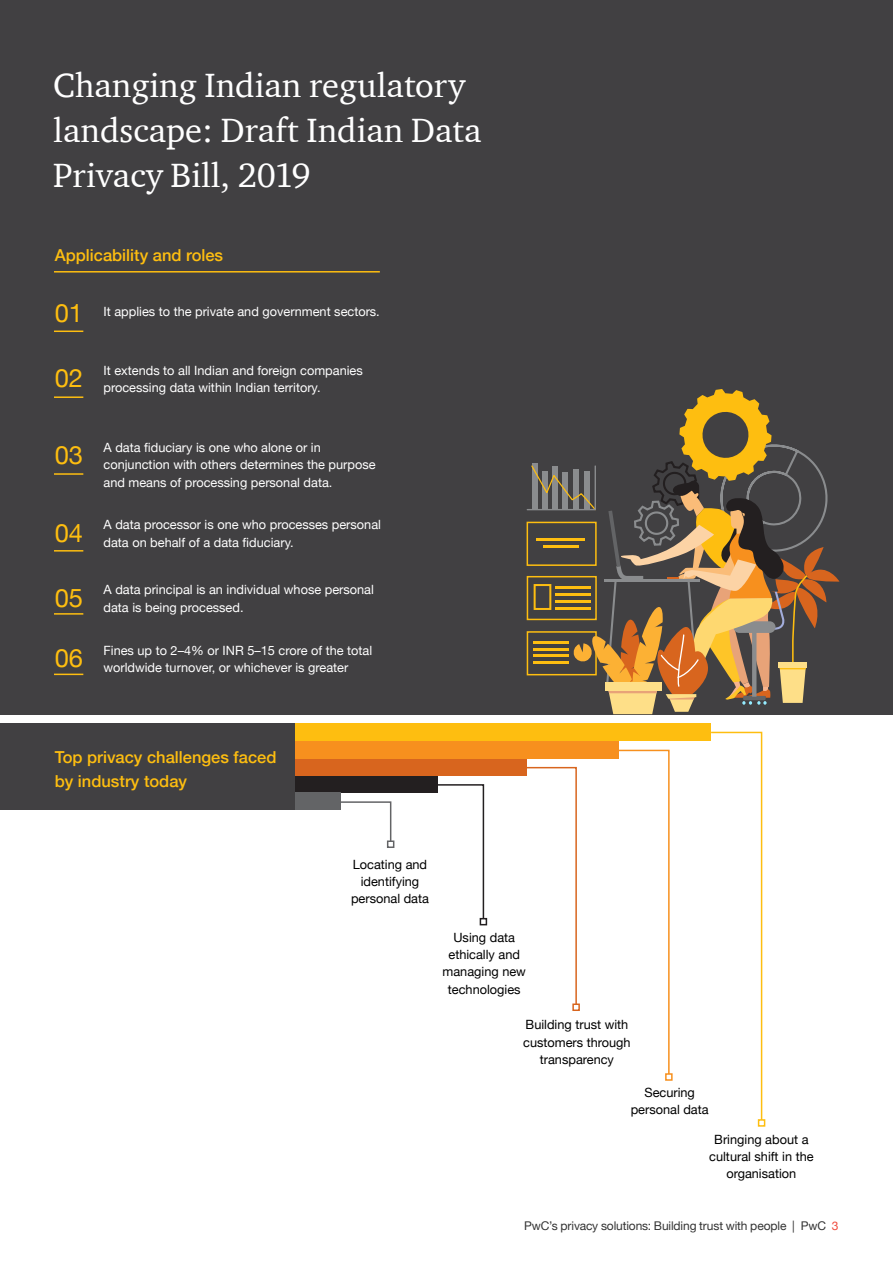
<style>
.page{position:relative;width:893px;height:1263px;background:#fff}
.page>*{position:absolute;margin:0;border:0;box-sizing:border-box;transform-origin:0 0}
.t1{font:34.5px/45px "ITC Charter Com";color:#fff}
.t2{font:25.5px "Helvetica Neue";color:#febe10}
.t3{font:500 16.5px/24px "Helvetica Neue";color:#febe10}
.t4{font:12.75px/17.2px "Helvetica Neue";color:#fff}
.t5{font:12.75px/17.2px "Helvetica Neue";color:#000;text-align:center}
.t6{font:12px "Helvetica Neue";letter-spacing:-.01em;color:#333}
.s1{font-size:25.5px;color:#febe10}
.s2{color:#f04b3e}
</style>
<div class="page">
<div style="left:0;top:724px;width:295px;height:86px;background:#414042"></div>
<div style="left:0;top:0;width:893px;height:714px;background:#414042"></div>
<svg style="left:526px;top:389px;width:313px;height:325px"></svg>
<hr style="left:743px;top:696px;width:23px;height:4px;background:#636466">
<hr style="left:752px;top:632px;width:4px;height:65px;background:#8a8c8e">
<hr style="left:54px;top:330px;width:29px;height:2px;background:#febe10">
<hr style="left:54px;top:396px;width:29px;height:2px;background:#febe10">
<hr style="left:54px;top:473px;width:29px;height:2px;background:#febe10">
<hr style="left:54px;top:550px;width:29px;height:2px;background:#febe10">
<hr style="left:54px;top:613px;width:29px;height:2px;background:#febe10">
<svg style="left:54px;top:674px;width:29px;height:1px"></svg>
<hr style="left:54px;top:271px;width:326px;height:2px;background:#febe10">
<div style="left:295px;top:775px;width:142px;height:18px;background:#231f20"></div>
<div style="left:295px;top:793px;width:45px;height:17px;background:#636466"></div>
<div style="left:295px;top:758px;width:232px;height:17px;background:#d8651e"></div>
<div style="left:295px;top:741px;width:323px;height:17px;background:#f7901e"></div>
<div style="left:295px;top:724px;width:416px;height:17px;background:#febe10"></div>
<svg style="left:711px;top:731px;width:52px;height:390px"></svg>
<div style="left:758px;top:1119px;width:7px;height:8px;border:2px solid #febe10"></div>
<svg style="left:617px;top:749px;width:53px;height:324px"></svg>
<div style="left:665px;top:1073px;width:8px;height:8px;border:2px solid #f7901e"></div>
<svg style="left:524px;top:766px;width:53px;height:237px"></svg>
<div style="left:572px;top:1003px;width:8px;height:8px;border:2px solid #d8651e"></div>
<svg style="left:437px;top:783px;width:48px;height:137px"></svg>
<div style="left:480px;top:918px;width:7px;height:7px;border:2px solid #231f20"></div>
<svg style="left:340px;top:801px;width:52px;height:42px"></svg>
<div style="left:387px;top:840px;width:7px;height:8px;border:2px solid #636466"></div>
<h1 class="t1" style="left:53px;top:62px;width:430px">Changing Indian regulatory landscape: Draft Indian Data<br>Privacy Bill, 2019</h1>
<p class="t3" style="left:55px;top:242px;width:170px">Applicability and roles</p>
<p class="t4" style="left:55px;top:304px;width:327px"><span class="s1">01</span> It applies to the private and government sectors.</p>
<p class="t4" style="left:55px;top:362px;width:310px;text-indent:49px">It extends to all Indian and foreign companies<br><sup>02</sup> processing data within Indian territory.</p>
<h2 class="t2" style="left:55px;top:437px;width:30px">03</h2>
<p class="t4" style="left:104px;top:440px;width:274px">A data fiduciary is one who alone or in conjunction with others determines the purpose and means of processing personal data.</p>
<p class="t4" style="left:55px;top:517px;width:328px;text-indent:49px">A data processor is one who processes personal<br><sup>04</sup> data on behalf of a data fiduciary.</p>
<p class="t4" style="left:55px;top:582px;width:321px;text-indent:49px">A data principal is an individual whose personal<br><sup>05</sup> data is being processed.</p>
<p class="t4" style="left:55px;top:643px;width:319px;text-indent:49px">Fines up to 2–4% or INR 5–15 crore of the total<br><sup>06</sup> worldwide turnover, or whichever is greater</p>
<p class="t3" style="left:55px;top:744px;width:223px">Top privacy challenges faced by industry today</p>
<p class="t5" style="left:351px;top:856px;width:79px">Locating and identifying personal data</p>
<p class="t5" style="left:443px;top:929px;width:85px">Using data ethically and managing new technologies</p>
<p class="t5" style="left:523px;top:1017px;width:109px">Building trust with customers through transparency</p>
<p class="t5" style="left:631px;top:1085px;width:79px">Securing personal data</p>
<p class="t5" style="left:709px;top:1131px;width:106px">Bringing about a cultural shift in the organisation</p>
<p class="t6" style="left:524px;top:1217px;width:316px">PwC’s privacy solutions: Building trust with people | PwC <span class="s2">3</span></p>
</div>
